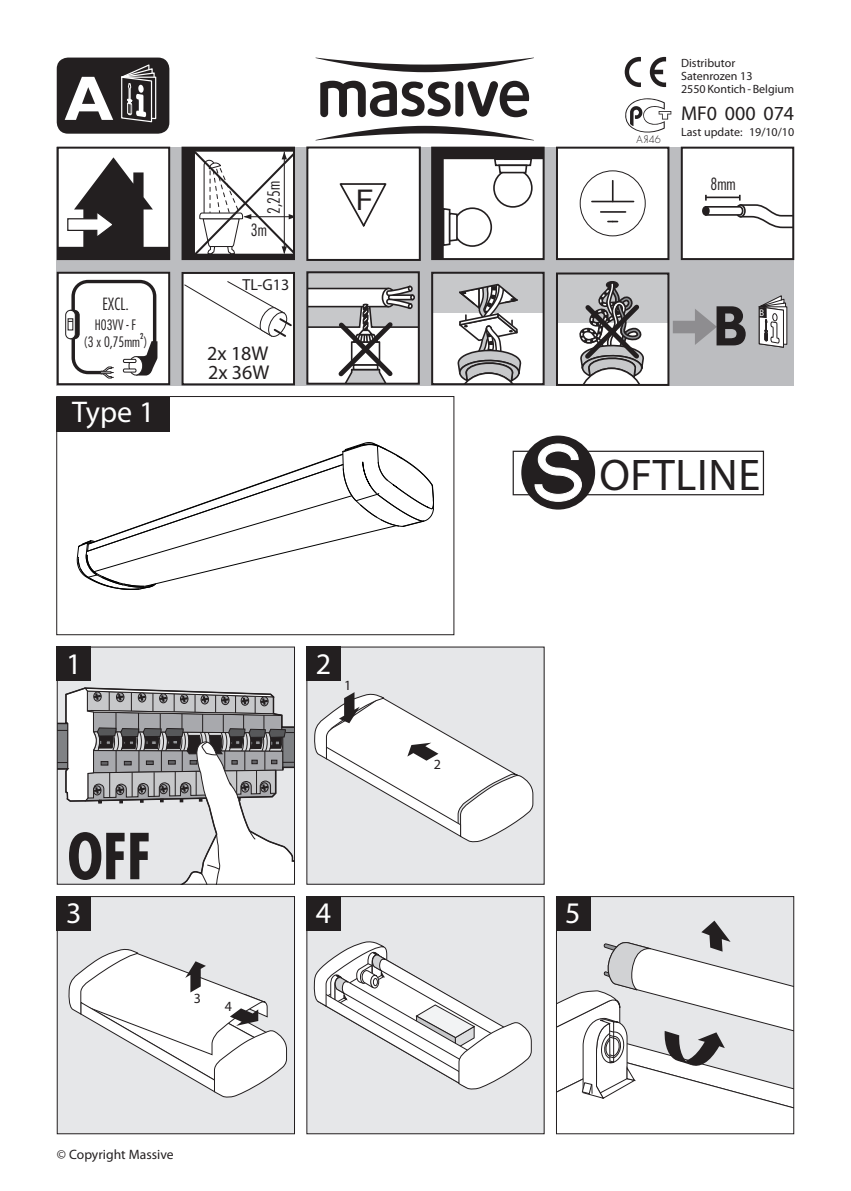
<style>
.page{position:relative;width:851px;height:1191px;background:#fff}
.page>*{position:absolute;margin:0;border:0;box-sizing:border-box;transform-origin:0 0}
.t1{font:700 63.2px "Gill Sans Std";color:#fff}
.t2{font:700 57.4px "Gill Sans Std";color:#231f20;scale:.89 1}
.t3{font:700 condensed 44.4px "Futura";letter-spacing:.015em;color:#231f20}
.t4{font:30px "Myriad Pro";color:#fff}
.t5{font:28.4px "Helvetica";color:#231f20}
.t6{font:20px "Myriad Pro";color:#231f20}
.t7{font:300 condensed 16.4px "Futura";color:#231f20}
.t8{font:300 condensed 16.4px "Futura Std";color:#231f20}
.t9{font:16px "Myriad Pro";color:#231f20}
.t10{font:300 condensed 14px/17px "Futura";color:#231f20;text-align:center}
.t11{font:14px "Courier";color:#231f20}
.t12{font:13.6px "Myriad Pro";color:#231f20}
.t13{font:12px "Myriad Pro";color:#231f20}
.t14{font:300 10px "Futura";color:#231f20}
.t15{font:700 9.8px "Futura";color:#fff;scale:.89 1}
.t16{font:condensed 8px "Futura";color:#231f20}
</style>
<div class="page">
<div style="left:57px;top:147px;width:737px;height:239px;background:#bcbdc0"></div>
<div style="left:307px;top:647px;width:237px;height:237px;background:#e6e7e9"></div>
<svg style="left:314px;top:692px;width:219px;height:151px"></svg>
<div style="left:306px;top:646px;width:34px;height:34px;background:#231f20"></div>
<div style="left:59px;top:648px;width:234px;height:38px;background:#e6e7e9"></div>
<svg style="left:59px;top:687px;width:234px;height:195px"></svg>
<div style="left:57px;top:646px;width:238px;height:238px;border:1px solid #231f20"></div>
<div style="left:57px;top:646px;width:34px;height:34px;background:#231f20"></div>
<div style="left:57px;top:896px;width:237px;height:237px;background:#e6e7e9"></div>
<svg style="left:68px;top:948px;width:219px;height:150px"></svg>
<div style="left:57px;top:896px;width:238px;height:238px;border:1px solid #231f20"></div>
<div style="left:57px;top:896px;width:34px;height:34px;background:#231f20"></div>
<div style="left:307px;top:896px;width:237px;height:237px;background:#e6e7e9"></div>
<svg style="left:313px;top:941px;width:218px;height:149px"></svg>
<div style="left:306px;top:896px;width:238px;height:238px;border:1px solid #231f20"></div>
<div style="left:306px;top:896px;width:34px;height:34px;background:#231f20"></div>
<div style="left:556px;top:896px;width:237px;height:237px;background:#e6e7e9"></div>
<svg style="left:558px;top:920px;width:234px;height:212px"></svg>
<div style="left:556px;top:896px;width:238px;height:238px;border:1px solid #231f20"></div>
<div style="left:556px;top:896px;width:34px;height:34px;background:#231f20"></div>
<svg style="left:57px;top:58px;width:112px;height:76px;background:#383435"></svg>
<svg style="left:624px;top:57px;width:17px;height:30px"></svg>
<svg style="left:649px;top:57px;width:17px;height:30px"></svg>
<div style="left:58px;top:148px;width:111px;height:111px;background:#fff"></div>
<svg style="left:60px;top:157px;width:107px;height:100px"></svg>
<div style="left:58px;top:153px;width:36px;height:26px;background:#fff"></div>
<div style="left:57px;top:147px;width:113px;height:113px;border:2px solid #231f20"></div>
<svg style="left:184px;top:150px;width:106px;height:107px;background:#c5c4c4"></svg>
<div style="left:181px;top:147px;width:114px;height:113px;border:2px solid #231f20"></div>
<div style="left:307px;top:147px;width:113px;height:113px;background:#fff"></div>
<svg style="left:377px;top:183px;width:10px;height:19px"></svg>
<div style="left:306px;top:146px;width:115px;height:115px;border:2px solid #231f20"></div>
<svg style="left:434px;top:150px;width:107px;height:107px;background:#cdcccc"></svg>
<div style="left:431px;top:147px;width:113px;height:113px;border:2px solid #231f20"></div>
<div style="left:557px;top:148px;width:111px;height:111px;background:#fff"></div>
<hr style="left:611px;top:181px;width:2px;height:20px;background:#231f20">
<svg style="left:591px;top:201px;width:42px;height:1px"></svg>
<hr style="left:600px;top:211px;width:25px;height:2px;background:#231f20">
<div style="left:579px;top:170px;width:66px;height:66px;border:1px solid #231f20;border-radius:50%"></div>
<div style="left:556px;top:147px;width:113px;height:113px;border:2px solid #231f20"></div>
<div style="left:681px;top:148px;width:112px;height:111px;background:#fff"></div>
<div style="left:702px;top:206px;width:7px;height:10px;border:2px solid #231f20;border-radius:50%"></div>
<svg style="left:704px;top:195px;width:87px;height:34px"></svg>
<div style="left:680px;top:147px;width:114px;height:113px;border:2px solid #231f20"></div>
<div style="left:182px;top:273px;width:112px;height:111px;background:#fff"></div>
<svg style="left:184px;top:281px;width:106px;height:56px"></svg>
<div style="left:181px;top:272px;width:114px;height:113px;border:2px solid #231f20"></div>
<div style="left:455px;top:81px;width:8px;height:36px;background:#231f20;border-radius:4px"></div>
<svg style="left:377px;top:81px;width:73px;height:36px"></svg>
<svg style="left:467px;top:81px;width:62px;height:36px"></svg>
<svg style="left:377px;top:58px;width:157px;height:14px"></svg>
<svg style="left:377px;top:126px;width:157px;height:14px"></svg>
<div style="left:512px;top:451px;width:252px;height:44px;border:1px solid #231f20"></div>
<div style="left:521px;top:435px;width:74px;height:74px;background:#231f20;border-radius:50%"></div>
<svg style="left:534px;top:443px;width:48px;height:59px"></svg>
<svg style="left:377px;top:274px;width:40px;height:108px"></svg>
<div style="left:306px;top:271px;width:114px;height:114px;border:2px solid #231f20"></div>
<div style="left:432px;top:273px;width:111px;height:111px;background:#fff"></div>
<div style="left:432px;top:273px;width:111px;height:40px;background:#c7c8ca"></div>
<svg style="left:457px;top:283px;width:65px;height:99px"></svg>
<div style="left:431px;top:272px;width:113px;height:113px;border:2px solid #231f20"></div>
<div style="left:557px;top:273px;width:111px;height:112px;background:#fff"></div>
<div style="left:557px;top:273px;width:111px;height:50px;background:#c7c8ca"></div>
<svg style="left:579px;top:281px;width:65px;height:102px"></svg>
<div style="left:556px;top:272px;width:113px;height:114px;border:2px solid #231f20"></div>
<div style="left:58px;top:273px;width:111px;height:111px;background:#fff"></div>
<svg style="left:66px;top:310px;width:9px;height:29px"></svg>
<div style="left:65px;top:310px;width:11px;height:29px;border:1px solid #231f20;border-radius:5px"></div>
<svg style="left:68px;top:280px;width:89px;height:99px"></svg>
<div style="left:57px;top:272px;width:113px;height:113px;border:2px solid #231f20"></div>
<svg style="left:673px;top:309px;width:44px;height:36px"></svg>
<svg style="left:758px;top:295px;width:29px;height:53px"></svg>
<svg style="left:290px;top:57px;width:87px;height:329px"></svg>
<svg style="left:77px;top:442px;width:357px;height:147px"></svg>
<div style="left:56px;top:396px;width:398px;height:239px;border:1px solid #231f20"></div>
<div style="left:57px;top:397px;width:113px;height:34px;background:#231f20"></div>
<svg style="left:625px;top:98px;width:46px;height:35px"></svg>
<p class="t1" style="left:64px;top:61px;width:50px">A</p>
<p class="t7" style="left:102px;top:294px;width:28px">EXCL.</p>
<p class="t10" style="left:83px;top:316px;width:66px">H03VV - F<br>(3 x 0,75mm )</p>
<p class="t16" style="left:140px;top:331px;width:5px">2</p>
<p class="t4" style="left:72px;top:393px;width:84px">Type 1</p>
<p class="t7" style="left:263px;top:214px;width:35px;rotate:-90deg">2,25m</p>
<p class="t5" style="left:356px;top:181px;width:19px">F</p>
<p class="t7" style="left:251px;top:220px;width:17px">3m</p>
<p class="t9" style="left:242px;top:275px;width:48px">TL-G13</p>
<p class="t6" style="left:207px;top:341px;width:63px">2x 18W</p>
<p class="t6" style="left:208px;top:359px;width:63px">2x 36W</p>
<p class="t14" style="left:636px;top:133px;width:26px">A 46</p>
<p class="t13" style="left:681px;top:56px;width:56px">Distributor</p>
<p class="t13" style="left:681px;top:69px;width:73px">Satenrozen 13</p>
<p class="t13" style="left:681px;top:82px;width:115px">2550 Kontich - Belgium</p>
<p class="t6" style="left:681px;top:101px;width:115px">MF0 000 074</p>
<p class="t13" style="left:681px;top:124px;width:115px">Last update: 19/10/10</p>
<p class="t8" style="left:710px;top:174px;width:27px">8mm</p>
<p class="t2" style="left:712px;top:292px;width:41px">B</p>
<p class="t15" style="left:759px;top:308px;width:7px">B</p>
<p class="t3" style="left:599px;top:451px;width:162px">OFTLINE</p>
<p class="t4" style="left:66px;top:645px;width:17px">1</p>
<p class="t4" style="left:315px;top:645px;width:17px">2</p>
<p class="t11" style="left:344px;top:676px;width:9px">1</p>
<p class="t11" style="left:434px;top:755px;width:9px">2</p>
<p class="t4" style="left:66px;top:894px;width:17px">3</p>
<p class="t4" style="left:315px;top:894px;width:17px">4</p>
<p class="t4" style="left:565px;top:894px;width:17px">5</p>
<p class="t11" style="left:194px;top:989px;width:9px">3</p>
<p class="t11" style="left:225px;top:998px;width:9px">4</p>
<p class="t12" style="left:57px;top:1145px;width:118px">© Copyright Massive</p>
</div>
